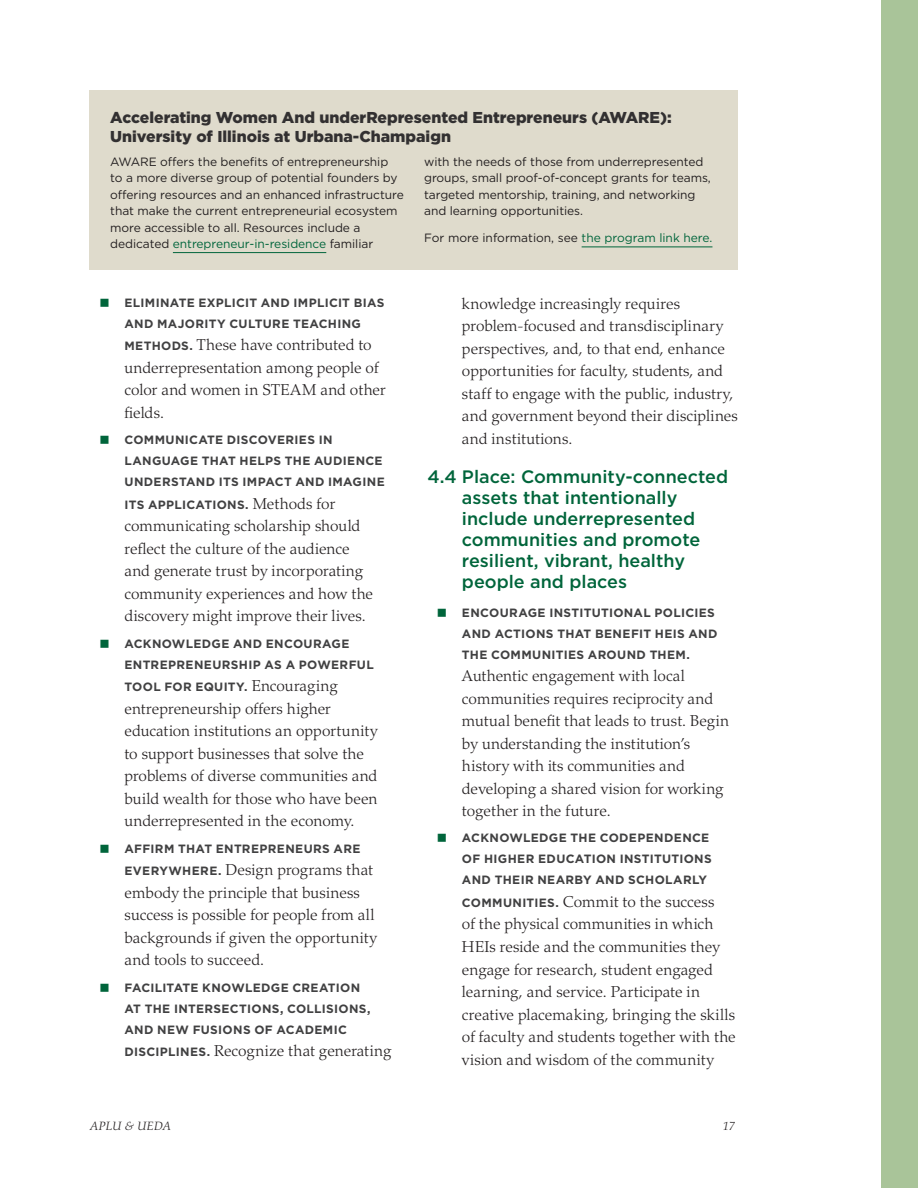
<style>
.page{position:relative;width:918px;height:1188px;background:#fff}
.page>*{position:absolute;margin:0;border:0;box-sizing:border-box;transform-origin:0 0}
.t1{font:500 18px/21px "Gotham";color:#00653b}
.t2{font:300 15.75px/22.5px "Palatino LT Std";color:#231f20}
.t3{font:900 15.75px/19.5px "Gotham";color:#323031}
.t4{font:700 12px/21px "Gotham";letter-spacing:.03em;color:#414142}
.t5{font:12px/16.5px "Gotham";letter-spacing:-.005em;color:#231f20}
.t6{font:italic 300 12px "Palatino LT Std";letter-spacing:.02em;color:#231f20}
.s1{color:#00653b}
.s2{font-family:"Gotham";font-weight:700;font-size:12px;color:#414142}
.s3{font-family:"Palatino LT Std";font-weight:300;font-size:15.75px;color:#231f20}
</style>
<div class="page">
<div style="left:881px;top:0;width:37px;height:1188px;background:#a9c499"></div>
<div style="left:90px;top:90px;width:648px;height:179px;background:#dfdbcc"></div>
<hr style="left:173px;top:252px;width:153px;height:1px;background:#00653b">
<hr style="left:582px;top:247px;width:130px;height:1px;background:#00653b">
<p class="t3" style="left:110px;top:107px;width:563px">Accelerating Women And underRepresented Entrepreneurs (AWARE):<br>University of Illinois at Urbana-Champaign</p>
<p class="t5" style="left:110px;top:153px;width:295px">AWARE offers the benefits of entrepreneurship<br>to a more diverse group of potential founders by offering resources and an enhanced infrastructure that make the current entrepreneurial ecosystem more accessible to all. Resources include a dedicated <span class="s1">entrepreneur-in-residence</span> familiar</p>
<p class="t5" style="left:424px;top:153px;width:288px">with the needs of those from underrepresented groups, small proof-of-concept grants for teams, targeted mentorship, training, and networking and learning opportunities.</p>
<p class="t5" style="left:424px;top:230px;width:290px">For more information, see <span class="s1">the program link here.</span></p>
<p class="t4" style="left:124px;top:292px;width:262px">ELIMINATE EXPLICIT AND IMPLICIT BIAS<br>AND MAJORITY CULTURE TEACHING</p>
<p class="t2" style="left:124px;top:334px;width:263px"><span class="s2">METHODS.</span> These have contributed to underrepresentation among people of color and women in STEAM and other fields.</p>
<p class="t4" style="left:124px;top:430px;width:262px">COMMUNICATE DISCOVERIES IN<br>LANGUAGE THAT HELPS THE AUDIENCE<br>UNDERSTAND ITS IMPACT AND IMAGINE</p>
<p class="t4" style="left:124px;top:494px;width:212px">ITS APPLICATIONS. <span class="s3">Methods for</span></p>
<p class="t2" style="left:124px;top:515px;width:250px">communicating scholarship should reflect the culture of the audience and generate trust by incorporating community experiences and how the discovery might improve their lives.</p>
<p class="t4" style="left:124px;top:633px;width:251px">ACKNOWLEDGE AND ENCOURAGE<br>ENTREPRENEURSHIP AS A POWERFUL</p>
<p class="t4" style="left:124px;top:676px;width:215px">TOOL FOR EQUITY. <span class="s3">Encouraging</span></p>
<p class="t2" style="left:124px;top:697px;width:255px">entrepreneurship offers higher education institutions an opportunity to support businesses that solve the problems of diverse communities and build wealth for those who have been underrepresented in the economy.</p>
<p class="t4" style="left:124px;top:838px;width:237px">AFFIRM THAT ENTREPRENEURS ARE</p>
<p class="t2" style="left:124px;top:859px;width:254px"><span class="s2">EVERYWHERE.</span> Design programs that embody the principle that business success is possible for people from all backgrounds if given the opportunity and tools to succeed.</p>
<p class="t4" style="left:124px;top:977px;width:248px">FACILITATE KNOWLEDGE CREATION<br>AT THE INTERSECTIONS, COLLISIONS,<br>AND NEW FUSIONS OF ACADEMIC</p>
<p class="t2" style="left:124px;top:1040px;width:268px"><span class="s2">DISCIPLINES.</span> Recognize that generating</p>
<p class="t2" style="left:462px;top:292px;width:277px">knowledge increasingly requires problem-focused and transdisciplinary perspectives, and, to that end, enhance opportunities for faculty, students, and staff to engage with the public, industry, and government beyond their disciplines and institutions.</p>
<p class="t1" style="left:462px;top:466px;width:268px;text-indent:-35px">4.4 Place: Community-connected assets that intentionally include underrepresented communities and promote resilient, vibrant, healthy people and places</p>
<p class="t4" style="left:462px;top:602px;width:257px">ENCOURAGE INSTITUTIONAL POLICIES<br>AND ACTIONS THAT BENEFIT HEIS AND<br>THE COMMUNITIES AROUND THEM.</p>
<p class="t2" style="left:462px;top:665px;width:269px">Authentic engagement with local communities requires reciprocity and mutual benefit that leads to trust. Begin by understanding the institution’s history with its communities and developing a shared vision for working together in the future.</p>
<p class="t4" style="left:462px;top:828px;width:251px">ACKNOWLEDGE THE CODEPENDENCE<br>OF HIGHER EDUCATION INSTITUTIONS<br>AND THEIR NEARBY AND SCHOLARLY</p>
<p class="t2" style="left:462px;top:891px;width:275px"><span class="s2">COMMUNITIES.</span> Commit to the success<br>of the physical communities in which HEIs reside and the communities they engage for research, student engaged learning, and service. Participate in creative placemaking, bringing the skills of faculty and students together with the vision and wisdom of the community</p>
<p class="t6" style="left:90px;top:1119px;width:82px">APLU &amp; UEDA</p>
<p class="t6" style="left:723px;top:1119px;width:14px">17</p>
</div>
